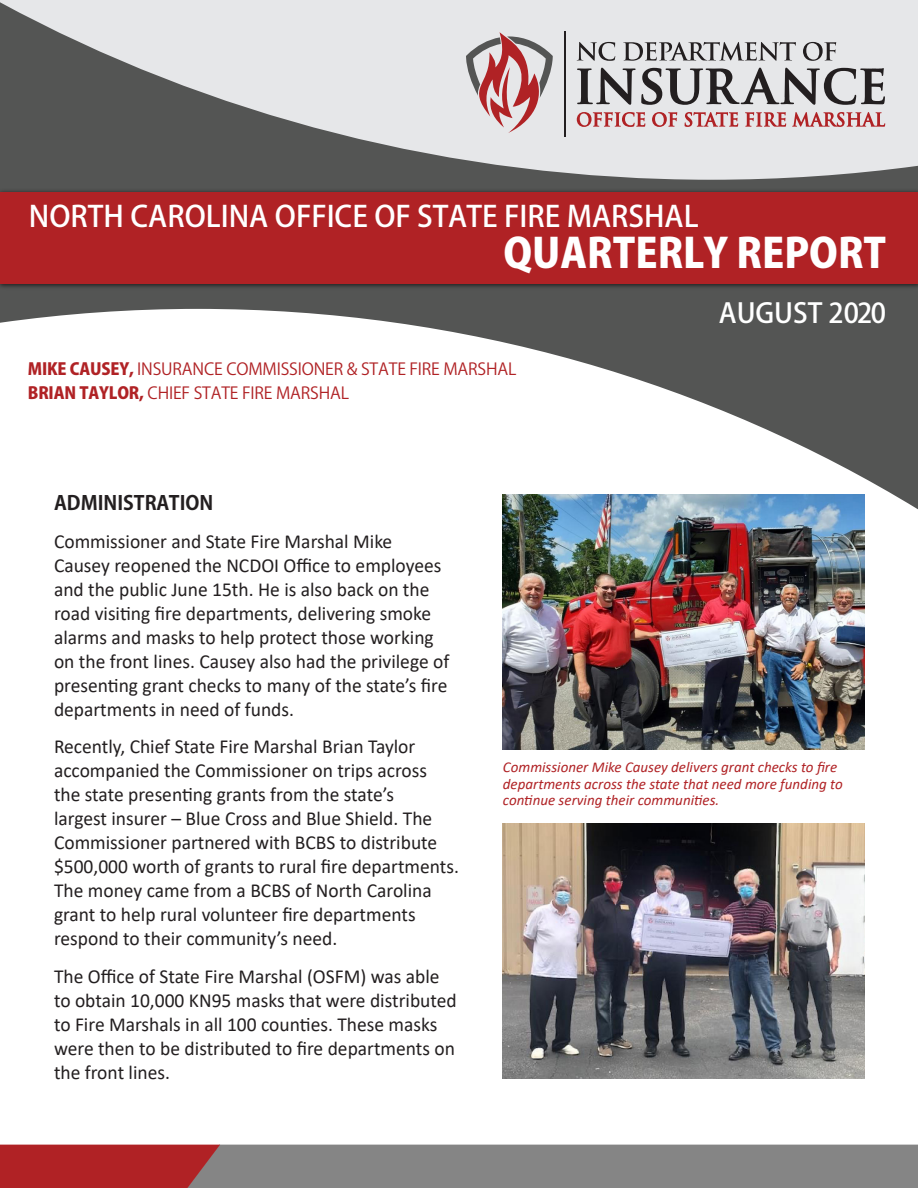
<style>
.page{position:relative;width:918px;height:1188px;background:#fff}
.page>*{position:absolute;margin:0;border:0;box-sizing:border-box;transform-origin:0 0}
.t1{font:800 40.5px "Koz Go Pr 6 N";color:#fff}
.t2{font:500 28.95px "Koz Go Pr 6 N";color:#fff}
.t3{font:500 27.15px "Koz Go Pr 6 N";color:#fff}
.Body_Text{font:19.95px/24px "Calibri";color:#231f20}
.Section_titles{font:700 19.5px "Koz Go Pr 6 N";color:#231f20}
.t4{font:16.5px/24px "Koz Go Pr 6 N";letter-spacing:-.01em;color:#b02225}
.t5{font:italic 15px/16.5px "Calibri";color:#b02225}
.s1{font-weight:800}
</style>
<div class="page">
<svg style="left:0;top:1145px;width:918px;height:43px;background:#8e6e6f"></svg>
<svg style="left:0;top:2px;width:918px;height:507px"></svg>
<img style="left:0;top:187px;width:918px;height:104px">
<div style="left:0;top:192px;width:918px;height:92px;background:#b02225"></div>
<img style="left:503px;top:495px;width:362px;height:255px">
<img style="left:503px;top:824px;width:362px;height:255px">
<h2 class="t2" style="left:29px;top:200px;width:671px">NORTH CAROLINA OFFICE OF STATE FIRE MARSHAL</h2>
<h1 class="t1" style="left:503px;top:230px;width:384px">QUARTERLY REPORT</h1>
<h3 class="t3" style="left:719px;top:297px;width:169px">AUGUST 2020</h3>
<p class="t4" style="left:28px;top:357px;width:490px"><span class="s1">MIKE CAUSEY,</span> INSURANCE COMMISSIONER &amp; STATE FIRE MARSHAL<br><span class="s1">BRIAN TAYLOR,</span> CHIEF STATE FIRE MARSHAL</p>
<p class="Section_titles" style="left:54px;top:492px;width:161px">ADMINISTRATION</p>
<p class="Body_Text" style="left:54px;top:529px;width:397px">Commissioner and State Fire Marshal Mike Causey reopened the NCDOI Office to employees and the public June 15th. He is also back on the road visiting fire departments, delivering smoke alarms and masks to help protect those working on the front lines. Causey also had the privilege of presenting grant checks to many of the state’s fire departments in need of funds.</p>
<p class="Body_Text" style="left:54px;top:734px;width:406px">Recently, Chief State Fire Marshal Brian Taylor accompanied the Commissioner on trips across<br>the state presenting grants from the state’s<br>largest insurer – Blue Cross and Blue Shield. The Commissioner partnered with BCBS to distribute $500,000 worth of grants to rural fire departments.<br>The money came from a BCBS of North Carolina grant to help rural volunteer fire departments respond to their community’s need.</p>
<p class="Body_Text" style="left:54px;top:964px;width:404px">The Office of State Fire Marshal (OSFM) was able to obtain 10,000 KN95 masks that were distributed to Fire Marshals in all 100 counties. These masks were then to be distributed to fire departments on the front lines.</p>
<p class="t5" style="left:503px;top:759px;width:341px">Commissioner Mike Causey delivers grant checks to fire departments across the state that need more funding to continue serving their communities.</p>
</div>
